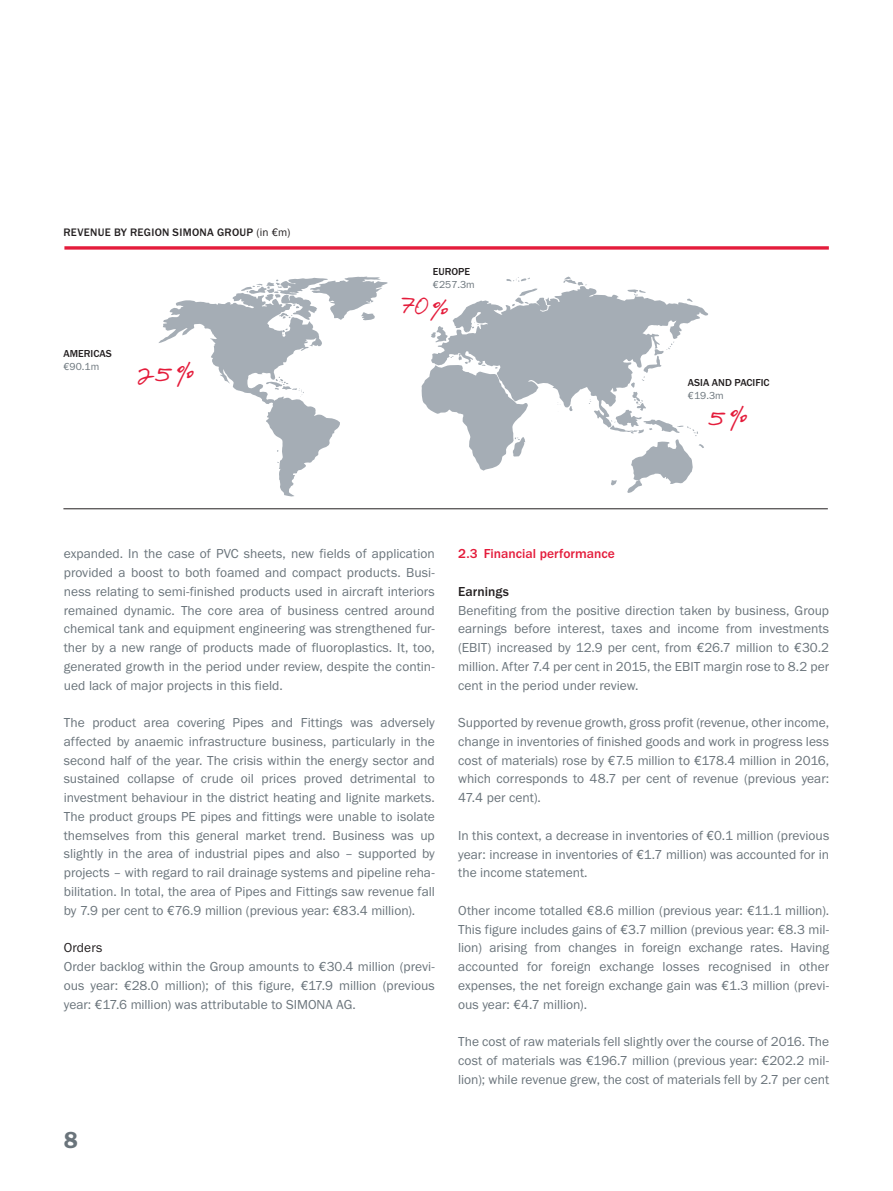
<style>
.page{position:relative;width:893px;height:1191px;background:#fff}
.page>*{position:absolute;margin:0;border:0;box-sizing:border-box;transform-origin:0 0}
.t1{font:24px "Franklin Gothic URW Dem";color:#6a747b}
.t2{font:13.5px/18.8px "Franklin Gothic URW Boo";color:#6a747b;text-align:justify}
.t3{font:500 13.5px "Franklin Gothic URW";color:#e41c3b}
.t4{font:500 13.5px "Franklin Gothic URW";letter-spacing:.005em;color:#231f20}
.t5{font:13.5px "Franklin Gothic URW Boo";letter-spacing:.005em;color:#231f20}
.t6{font:500 11.25px "Franklin Gothic URW";letter-spacing:.03em;color:#231f20}
.t7{font:500 10.5px "Franklin Gothic URW";color:#231f20}
.t8{font:10.5px "Franklin Gothic URW Boo";color:#6a747b}
.s1{font-family:"Franklin Gothic URW Boo";font-weight:400}
</style>
<div class="page">
<hr style="left:63px;top:508px;width:765px;height:1px;background:#231f20">
<svg style="left:64px;top:246px;width:765px;height:4px;background:#e83e59"></svg>
<svg style="left:158px;top:276px;width:230px;height:220px"></svg>
<svg style="left:421px;top:276px;width:287px;height:217px"></svg>
<p class="t6" style="left:63px;top:225px;width:228px">REVENUE BY REGION SIMONA GROUP <span class="s1">(in €m)</span></p>
<p class="t7" style="left:63px;top:347px;width:50px">AMERICAS</p>
<p class="t8" style="left:63px;top:360px;width:37px">€90.1m</p>
<p class="t7" style="left:433px;top:265px;width:39px">EUROPE</p>
<p class="t8" style="left:433px;top:278px;width:43px">€257.3m</p>
<p class="t7" style="left:688px;top:376px;width:83px">ASIA AND PACIFIC</p>
<p class="t8" style="left:688px;top:389px;width:37px">€19.3m</p>
<p class="t2" style="left:64px;top:544px;width:373px">expanded. In the case of PVC sheets, new fields of application provided a boost to both foamed and compact products. Busi&shy;ness relating to semi-finished products used in aircraft interiors remained dynamic. The core area of business centred around chemical tank and equipment engineering was strengthened fur&shy;ther by a new range of products made of fluoroplastics. It, too, generated growth in the period under review, despite the contin&shy;ued lack of major projects in this field.</p>
<p class="t2" style="left:64px;top:713px;width:373px">The product area covering Pipes and Fittings was adversely affected by anaemic infrastructure business, particularly in the second half of the year. The crisis within the energy sector and sustained collapse of crude oil prices proved detrimental to investment behaviour in the district heating and lignite markets.<br>The product groups PE pipes and fittings were unable to isolate themselves from this general market trend. Business was up slightly in the area of industrial pipes and also – supported by projects – with regard to rail drainage systems and pipeline reha&shy;bilitation. In total, the area of Pipes and Fittings saw revenue fall by 7.9 per cent to €76.9 million (previous year: €83.4 million).</p>
<p class="t5" style="left:64px;top:939px;width:40px">Orders</p>
<p class="t2" style="left:64px;top:957px;width:373px">Order backlog within the Group amounts to €30.4 million (previ&shy;ous year: €28.0 million); of this figure, €17.9 million (previous year: €17.6 million) was attributable to SIMONA AG.</p>
<h1 class="t1" style="left:64px;top:1125px;width:16px">8</h1>
<p class="t3" style="left:458px;top:545px;width:158px">2.3 Financial performance</p>
<p class="t4" style="left:458px;top:583px;width:52px">Earnings</p>
<p class="t2" style="left:458px;top:601px;width:372px">Benefiting from the positive direction taken by business, Group earnings before interest, taxes and income from investments (EBIT) increased by 12.9 per cent, from €26.7 million to €30.2 million. After 7.4 per cent in 2015, the EBIT margin rose to 8.2 per cent in the period under review.</p>
<p class="t2" style="left:458px;top:713px;width:373px">Supported by revenue growth, gross profit (revenue, other income, change in inventories of finished goods and work in progress less cost of materials) rose by €7.5 million to €178.4 million in 2016, which corresponds to 48.7 per cent of revenue (previous year:<br>47.4 per cent).</p>
<p class="t2" style="left:458px;top:826px;width:373px">In this context, a decrease in inventories of €0.1 million (previous year: increase in inventories of €1.7 million) was accounted for in the income statement.</p>
<p class="t2" style="left:458px;top:901px;width:373px">Other income totalled €8.6 million (previous year: €11.1 million).<br>This figure includes gains of €3.7 million (previous year: €8.3 mil&shy;lion) arising from changes in foreign exchange rates. Having accounted for foreign exchange losses recognised in other expenses, the net foreign exchange gain was €1.3 million (previ&shy;ous year: €4.7 million).</p>
<p class="t2" style="left:458px;top:1032px;width:373px">The cost of raw materials fell slightly over the course of 2016. The cost of materials was €196.7 million (previous year: €202.2 mil&shy;lion); while revenue grew, the cost of materials fell by 2.7 per cent</p>
</div>
